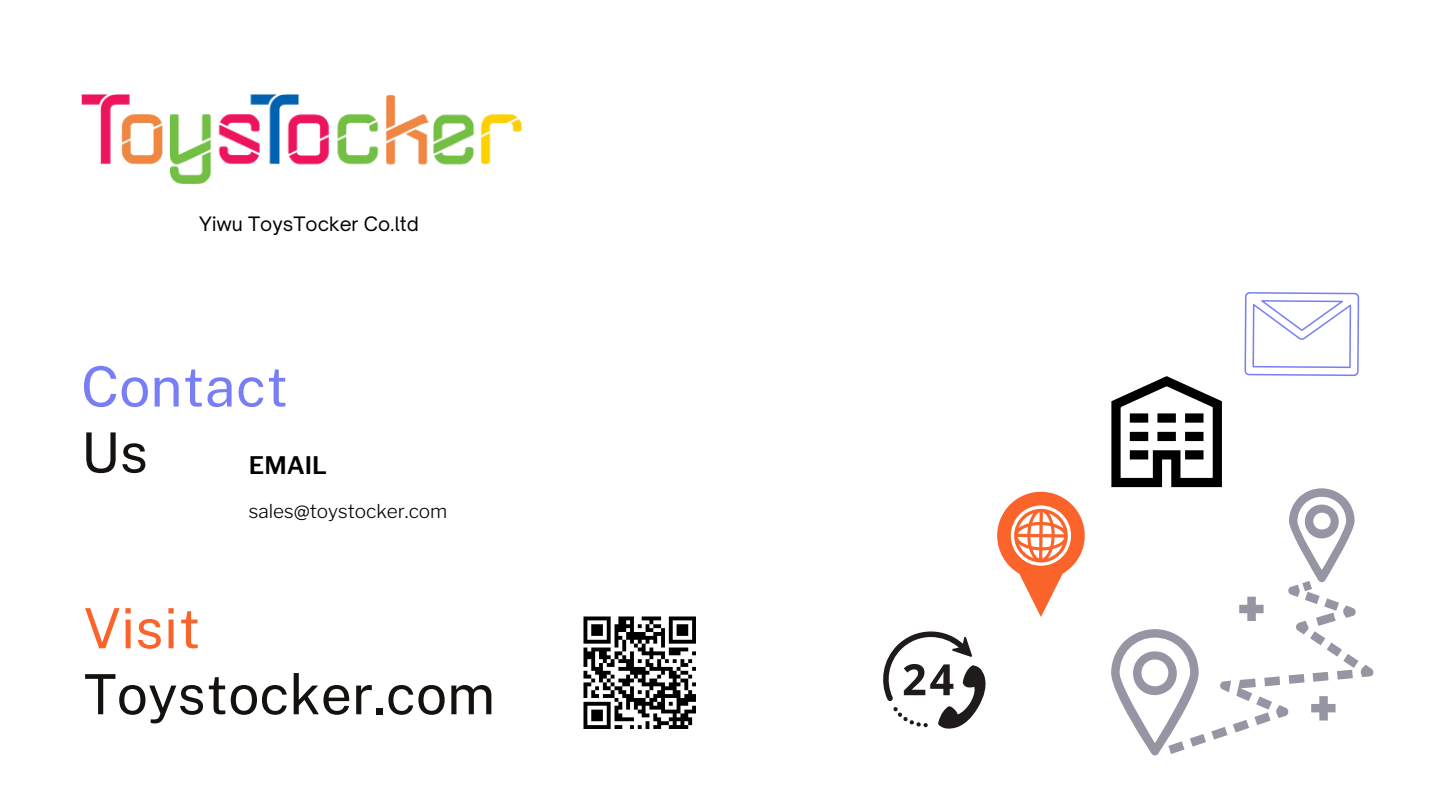
<style>
.page{position:relative;width:1440px;height:810px;background:#fff}
.page>*{position:absolute;margin:0;border:0;box-sizing:border-box;transform-origin:0 0}
.t1{font:55.5px "Public Sans";color:#14110f}
.t2{font:55.5px "Public Sans";color:#787ff6}
.t3{font:55.5px "Public Sans";color:#fa632a}
.t4{font:600 24px "Libre Franklin";color:#000}
.t5{font:300 19px "Libre Franklin";color:#000}
.t6{font:19px "Open Sauce One";color:#000}
</style>
<div class="page">
<svg style="left:883px;top:631px;width:103px;height:98px"></svg>
<svg style="left:997px;top:491px;width:88px;height:126px"></svg>
<svg style="left:1111px;top:376px;width:111px;height:111px"></svg>
<div style="left:1157px;top:432px;width:19px;height:9px;background:#000"></div>
<div style="left:1157px;top:413px;width:19px;height:10px;background:#000"></div>
<div style="left:1185px;top:450px;width:19px;height:9px;background:#000"></div>
<div style="left:1185px;top:432px;width:19px;height:9px;background:#000"></div>
<div style="left:1185px;top:413px;width:19px;height:10px;background:#000"></div>
<div style="left:1130px;top:450px;width:18px;height:9px;background:#000"></div>
<div style="left:1130px;top:432px;width:18px;height:9px;background:#000"></div>
<div style="left:1130px;top:413px;width:18px;height:10px;background:#000"></div>
<svg style="left:1244px;top:292px;width:115px;height:84px"></svg>
<svg style="left:1111px;top:488px;width:244px;height:267px"></svg>
<svg style="left:1168px;top:581px;width:206px;height:173px"></svg>
<svg style="left:584px;top:617px;width:112px;height:112px"></svg>
<img style="left:81px;top:95px;width:440px;height:88px">
<p class="t6" style="left:199px;top:212px;width:221px">Yiwu ToysTocker Co.ltd</p>
<p class="t2" style="left:81px;top:354px;width:209px">Contact</p>
<p class="t1" style="left:81px;top:420px;width:69px">Us</p>
<p class="t5" style="left:249px;top:499px;width:200px">sales@toystocker.com</p>
<p class="t4" style="left:249px;top:451px;width:80px">EMAIL</p>
<p class="t3" style="left:84px;top:596px;width:118px">Visit</p>
<p class="t1" style="left:84px;top:662px;width:413px">Toystocker.com</p>
</div>
